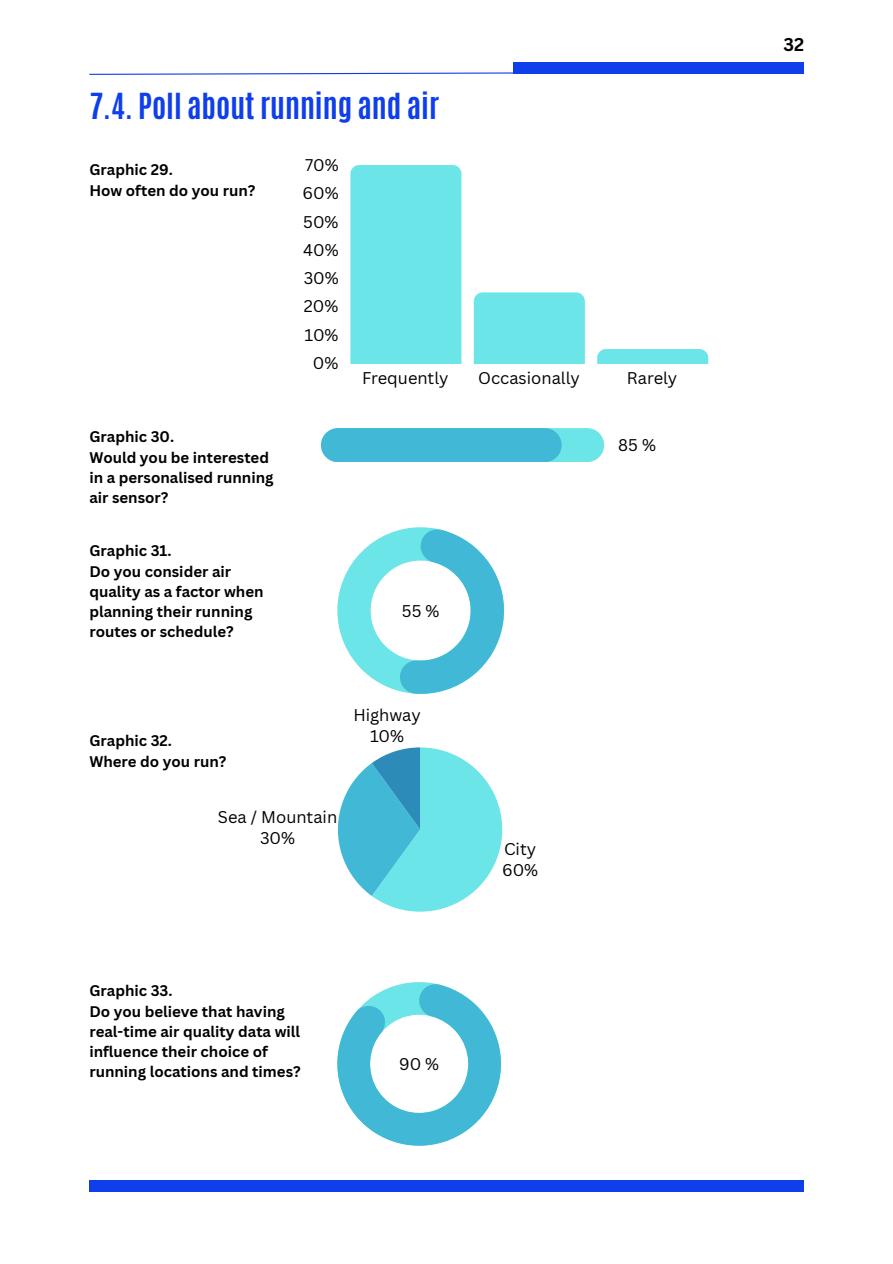
<style>
.page{position:relative;width:893px;height:1264px;background:#fff}
.page>*{position:absolute;margin:0;border:0;box-sizing:border-box;transform-origin:0 0}
.t1{font:700 30px "Antonio";color:#0f3feb}
.t2{font:700 18px "Canva Sans";color:#000}
.t3{font:16.5px/21.3px "Canva Sans";color:#000;text-align:center}
.t4{font:700 15px/20.2px "Canva Sans";color:#000}
</style>
<div class="page">
<div style="left:514px;top:63px;width:290px;height:11px;background:#0f3feb"></div>
<div style="left:89px;top:1180px;width:715px;height:11px;background:#0f3feb"></div>
<svg style="left:89px;top:71px;width:716px;height:4px"></svg>
<div style="left:350px;top:165px;width:111px;height:198px;background:#6ce5e8"></div>
<div style="left:474px;top:292px;width:111px;height:71px;background:#6ce5e8"></div>
<div style="left:597px;top:349px;width:111px;height:14px;background:#6ce5e8"></div>
<svg style="left:338px;top:747px;width:164px;height:164px"></svg>
<div style="left:321px;top:428px;width:283px;height:34px;background:#6ce5e8;border-radius:17px"></div>
<div style="left:321px;top:428px;width:240px;height:34px;background:#41b8d5;border-radius:17px"></div>
<svg style="left:337px;top:527px;width:167px;height:167px"></svg>
<svg style="left:337px;top:982px;width:164px;height:163px"></svg>
<h1 class="t1" style="left:89px;top:85px;width:351px">7.4. Poll about running and air</h1>
<p class="t4" style="left:89px;top:159px;width:168px">Graphic 29.<br>How often do you run?</p>
<p class="t4" style="left:89px;top:426px;width:186px">Graphic 30.<br>Would you be interested in a personalised running air sensor?</p>
<p class="t4" style="left:89px;top:540px;width:176px">Graphic 31.<br>Do you consider air quality as a factor when planning their running routes or schedule?</p>
<p class="t3" style="left:305px;top:154px;width:35px">70%</p>
<p class="t3" style="left:302px;top:182px;width:38px">60%</p>
<p class="t3" style="left:303px;top:210px;width:37px">50%</p>
<p class="t3" style="left:303px;top:239px;width:37px">40%</p>
<p class="t3" style="left:303px;top:267px;width:37px">30%</p>
<p class="t3" style="left:304px;top:295px;width:36px">20%</p>
<p class="t3" style="left:304px;top:324px;width:35px">10%</p>
<p class="t3" style="left:313px;top:352px;width:27px">0%</p>
<p class="t3" style="left:362px;top:367px;width:88px">Frequently</p>
<p class="t3" style="left:478px;top:367px;width:103px">Occasionally</p>
<p class="t3" style="left:627px;top:367px;width:52px">Rarely</p>
<p class="t3" style="left:618px;top:434px;width:39px">85 %</p>
<p class="t3" style="left:402px;top:600px;width:39px">55 %</p>
<p class="t4" style="left:89px;top:730px;width:139px">Graphic 32.<br>Where do you run?</p>
<p class="t3" style="left:218px;top:806px;width:121px;line-height:20.2px">Sea / Mountain<br>30%</p>
<p class="t3" style="left:353px;top:703px;width:69px">Highway<br>10%</p>
<p class="t3" style="left:502px;top:837px;width:38px;text-align:left">City<br>60%</p>
<p class="t4" style="left:89px;top:980px;width:213px">Graphic 33.<br>Do you believe that having real-time air quality data will influence their choice of running locations and times?</p>
<p class="t3" style="left:399px;top:1053px;width:42px">90 %</p>
<p class="t2" style="left:783px;top:31px;width:22px">32</p>
</div>
